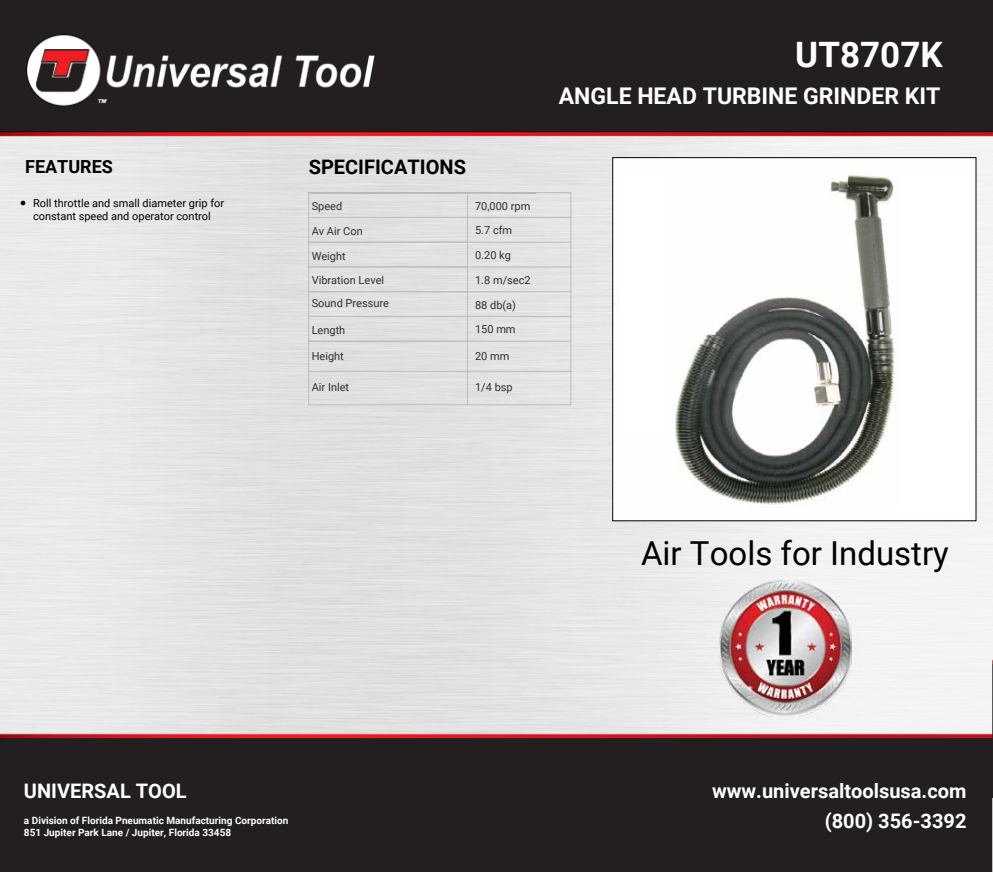
<style>
.page{position:relative;width:993px;height:872px;background:#fff}
.page>*{position:absolute;margin:0;border:0;box-sizing:border-box;transform-origin:0 0}
.t1{font:700 35px "Roboto";color:#fff}
.t2{font:33px "Roboto";color:#000}
.t3{font:700 23px "Roboto";color:#fff}
.t4{font:700 20px "Roboto";color:#fff}
.t5{font:700 20px "Roboto";color:#000}
.t6{font:700 18px "Roboto";color:#000}
.t7{font:11px "Roboto";color:#2f2f2f}
.t8{font:11px/13.2px "Roboto";color:#000}
.t9{font:700 10px/12px "Roboto";color:#fff}
</style>
<div class="page">
<img style="left:0;top:0;width:992px;height:872px">
<img style="left:23px;top:16px;width:355px;height:108px">
<svg style="left:21px;top:201px;width:4px;height:4px"></svg>
<img style="left:614px;top:159px;width:360px;height:360px">
<div style="left:612px;top:157px;width:364px;height:364px;border:1px solid #000"></div>
<img style="left:719px;top:580px;width:132px;height:136px">
<div style="left:308px;top:192px;width:263px;height:213px;border:1px solid #bebcb7"></div>
<hr style="left:467px;top:341px;width:1px;height:64px;background:#bebcb7">
<hr style="left:467px;top:341px;width:103px;height:1px;background:#bebcb7">
<hr style="left:308px;top:341px;width:159px;height:1px;background:#bebcb7">
<hr style="left:467px;top:371px;width:103px;height:1px;background:#bebcb7">
<hr style="left:308px;top:371px;width:159px;height:1px;background:#bebcb7">
<hr style="left:467px;top:316px;width:103px;height:1px;background:#bebcb7">
<hr style="left:308px;top:316px;width:159px;height:1px;background:#bebcb7">
<hr style="left:467px;top:291px;width:103px;height:1px;background:#bebcb7">
<hr style="left:308px;top:291px;width:159px;height:1px;background:#bebcb7">
<hr style="left:467px;top:266px;width:103px;height:1px;background:#bebcb7">
<hr style="left:308px;top:266px;width:159px;height:1px;background:#bebcb7">
<hr style="left:467px;top:242px;width:103px;height:1px;background:#bebcb7">
<hr style="left:308px;top:242px;width:159px;height:1px;background:#bebcb7">
<hr style="left:467px;top:192px;width:68px;height:1px;background:#bebcb7">
<hr style="left:467px;top:217px;width:103px;height:1px;background:#bebcb7">
<svg style="left:467px;top:193px;width:1px;height:148px"></svg>
<hr style="left:308px;top:192px;width:159px;height:1px;background:#bebcb7">
<hr style="left:308px;top:217px;width:159px;height:1px;background:#bebcb7">
<div style="left:814px;top:421px;width:160px;height:92px;background:#fff"></div>
<div style="left:619px;top:174px;width:350px;height:262px;background:#fff"></div>
<img style="left:669px;top:171px;width:231px;height:336px">
<h3 class="t6" style="left:25px;top:154px;width:89px">FEATURES</h3>
<h3 class="t5" style="left:308px;top:153px;width:159px">SPECIFICATIONS</h3>
<p class="t8" style="left:33px;top:196px;width:193px">Roll throttle and small diameter grip for constant speed and operator control</p>
<p class="t7" style="left:311px;top:198px;width:32px">Speed</p>
<p class="t7" style="left:475px;top:198px;width:57px">70,000 rpm</p>
<p class="t7" style="left:311px;top:223px;width:53px">Av Air Con</p>
<p class="t7" style="left:475px;top:223px;width:39px">5.7 cfm</p>
<p class="t7" style="left:311px;top:248px;width:36px">Weight</p>
<p class="t7" style="left:475px;top:247px;width:37px">0.20 kg</p>
<p class="t7" style="left:311px;top:273px;width:74px">Vibration Level</p>
<p class="t7" style="left:475px;top:272px;width:57px">1.8 m/sec2</p>
<p class="t7" style="left:475px;top:297px;width:43px">88 db(a)</p>
<p class="t7" style="left:475px;top:322px;width:42px">150 mm</p>
<p class="t7" style="left:311px;top:296px;width:79px">Sound Pressure</p>
<p class="t7" style="left:311px;top:323px;width:35px">Length</p>
<p class="t7" style="left:311px;top:349px;width:34px">Height</p>
<p class="t7" style="left:475px;top:348px;width:36px">20 mm</p>
<p class="t7" style="left:311px;top:379px;width:39px">Air Inlet</p>
<p class="t7" style="left:475px;top:379px;width:39px">1/4 bsp</p>
<h1 class="t1" style="left:795px;top:30px;width:149px">UT8707K</h1>
<h3 class="t3" style="left:558px;top:80px;width:383px">ANGLE HEAD TURBINE GRINDER KIT</h3>
<h2 class="t2" style="left:640px;top:530px;width:309px">Air Tools for Industry</h2>
<h3 class="t4" style="left:24px;top:777px;width:164px">UNIVERSAL TOOL</h3>
<h3 class="t4" style="left:712px;top:777px;width:256px">www.universaltoolsusa.com</h3>
<p class="t9" style="left:24px;top:813px;width:266px">a Division of Florida Pneumatic Manufacturing Corporation<br>851 Jupiter Park Lane / Jupiter, Florida 33458</p>
<h3 class="t4" style="left:824px;top:807px;width:143px">(800) 356-3392</h3>
</div>
